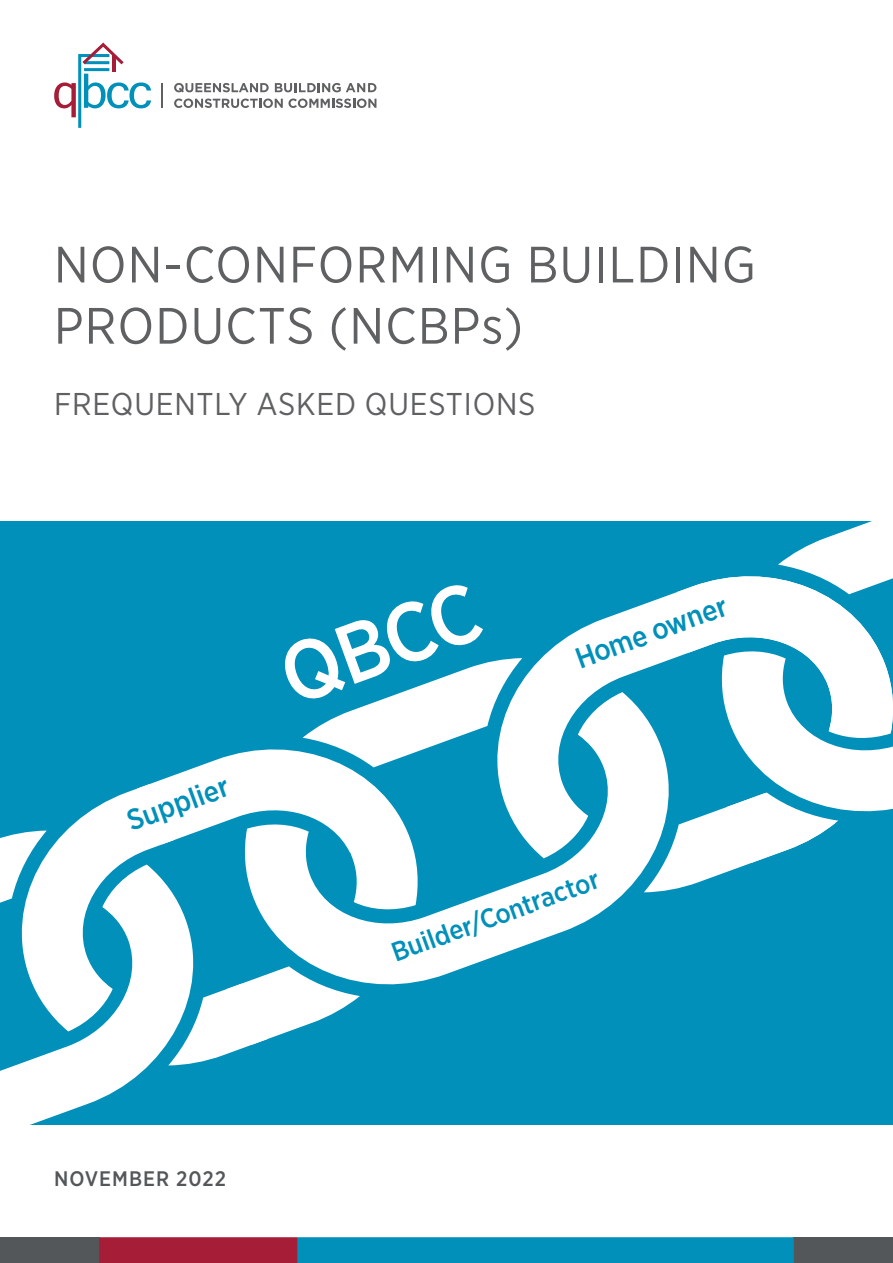
<style>
.page{position:relative;width:893px;height:1263px;background:#fff}
.page>*{position:absolute;margin:0;border:0;box-sizing:border-box;transform-origin:0 0}
.t1{font:500 83.4px "Gotham Narrow";color:#fff}
.QBCC_Heading_large{font:51px/61.2px "Gotham Narrow";letter-spacing:.025em;color:#5f6062}
.QBCC_Heading_large-2{font:31.5px "Gotham Narrow";letter-spacing:.025em;color:#5f6062}
.t2{font:500 29.25px "Gotham Narrow";color:#0090ba}
.t3{font:500 27px "Gotham Narrow";color:#0090ba}
.t4{font:500 21px "Gotham Narrow";letter-spacing:.05em;color:#54575a}
</style>
<div class="page">
<div style="left:0;top:521px;width:893px;height:603px;background:#0090ba"></div>
<svg style="left:403px;top:664px;width:76px;height:28px"></svg>
<svg style="left:150px;top:752px;width:201px;height:288px;fill:#fff"></svg>
<svg style="left:479px;top:592px;width:272px;height:294px"></svg>
<svg style="left:243px;top:692px;width:444px;height:311px;fill:#fff"></svg>
<svg style="left:788px;top:521px;width:105px;height:36px;fill:#fff"></svg>
<svg style="left:3px;top:784px;width:264px;height:275px;fill:#fff"></svg>
<svg style="left:0;top:864px;width:212px;height:260px;fill:#fff"></svg>
<svg style="left:677px;top:557px;width:216px;height:306px;fill:#fff"></svg>
<div style="left:0;top:1237px;width:99px;height:26px;background:#54575a"></div>
<div style="left:794px;top:1237px;width:99px;height:26px;background:#54575a"></div>
<svg style="left:99px;top:1237px;width:695px;height:26px;background:#307095"></svg>
<svg style="left:54px;top:43px;width:97px;height:85px"></svg>
<hr style="left:112px;top:55px;width:3px;height:16px;background:#a51d37">
<svg style="left:162px;top:83px;width:1px;height:25px"></svg>
<svg style="left:174px;top:83px;width:95px;height:9px"></svg>
<svg style="left:275px;top:83px;width:101px;height:9px"></svg>
<svg style="left:174px;top:99px;width:202px;height:9px"></svg>
<p class="QBCC_Heading_large" style="left:54px;top:233px;width:703px">NON-CONFORMING BUILDING<br>PRODUCTS (NCBPs)</p>
<p class="QBCC_Heading_large-2" style="left:54px;top:385px;width:483px">FREQUENTLY ASKED QUESTIONS</p>
<p class="t2" style="left:122px;top:804px;width:108px;rotate:-20deg">Supplier</p>
<p class="t1" style="left:265px;top:629px;width:209px;rotate:-20deg">QBCC</p>
<p class="t2" style="left:570px;top:641px;width:161px;rotate:-20deg">Home owner</p>
<p class="t4" style="left:54px;top:1165px;width:174px">NOVEMBER 2022</p>
<p class="t3" style="left:387px;top:937px;width:220px;rotate:-20deg">Builder/Contractor</p>
</div>
